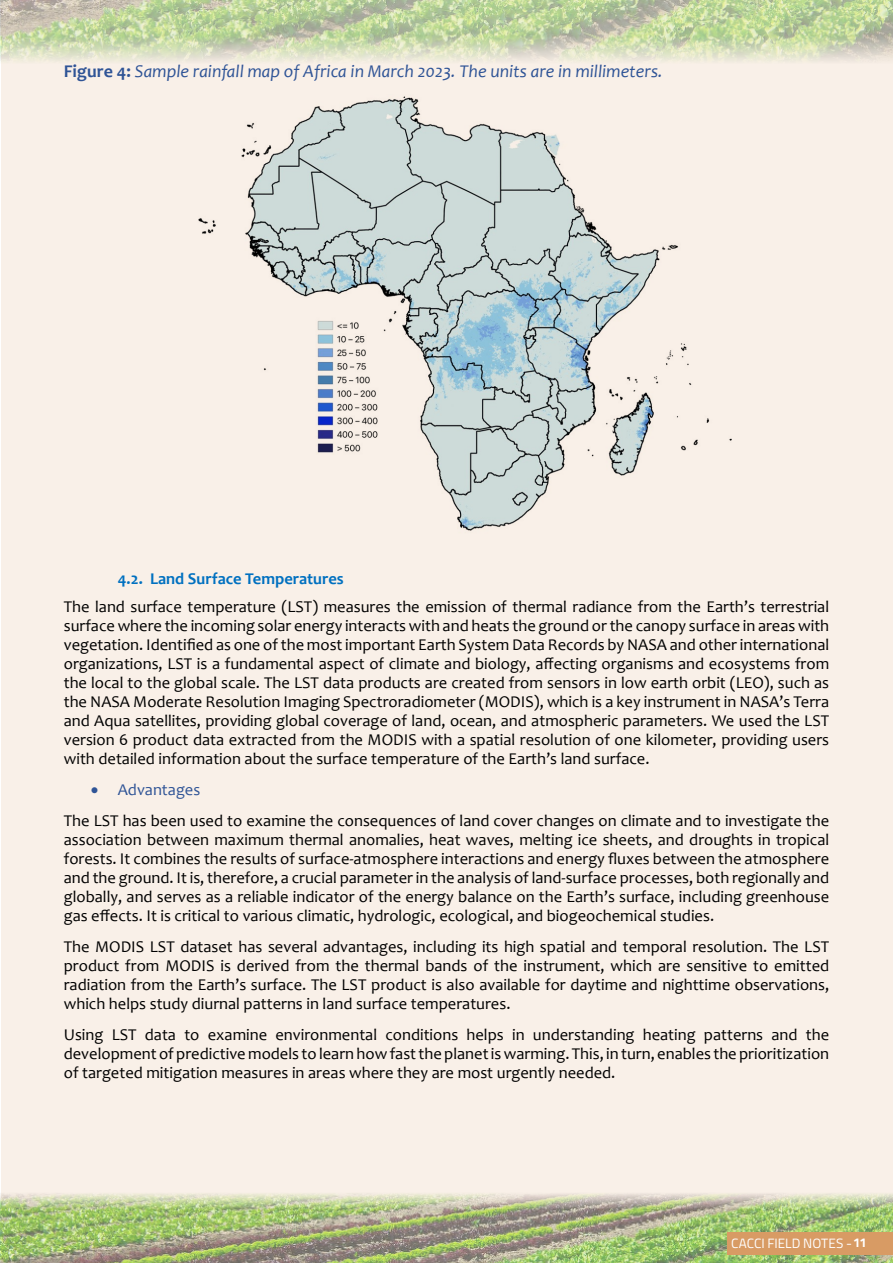
<style>
.page{position:relative;width:893px;height:1263px;background:#fff}
.page>*{position:absolute;margin:0;border:0;box-sizing:border-box;transform-origin:0 0}
.t1{font:italic 18px "Candara";color:#2f5496}
.t2{font:16.5px/18.9px "Candara";color:#000;text-align:justify}
.List_Paragraph{font:700 16.5px "Candara";color:#0070c0}
.t3{font:16.5px "Candara";color:#2f5496}
.t4{font:13.5px "Titillium Web";color:#fff}
.s1{font-weight:700;font-style:normal}
.s2{font-weight:700;font-size:12.75px}
</style>
<div class="page">
<hr style="left:0;top:0;width:1px;height:1263px;background:#e0f1fb">
<div style="left:1px;top:0;width:892px;height:1263px;background:#f9f0e8"></div>
<img style="left:0;top:1192px;width:893px;height:71px">
<img style="left:0;top:0;width:893px;height:64px">
<div style="left:727px;top:1232px;width:166px;height:22px;background:#d89b64"></div>
<img style="left:198px;top:96px;width:534px;height:435px">
<p class="t1" style="left:64px;top:60px;width:600px"><span class="s1">Figure 4:</span> Sample rainfall map of Africa in March 2023. The units are in millimeters.</p>
<p class="List_Paragraph" style="left:118px;top:569px;width:228px">4.2. Land Surface Temperatures</p>
<p class="t2" style="left:64px;top:597px;width:767px">The land surface temperature (LST) measures the emission of thermal radiance from the Earth’s terrestrial surface where the incoming solar energy interacts with and heats the ground or the canopy surface in areas with vegetation. Identified as one of the most important Earth System Data Records by NASA and other international organizations, LST is a fundamental aspect of climate and biology, affecting organisms and ecosystems from the local to the global scale. The LST data products are created from sensors in low earth orbit (LEO), such as the NASA Moderate Resolution Imaging Spectroradiometer (MODIS), which is a key instrument in NASA’s Terra and Aqua satellites, providing global coverage of land, ocean, and atmospheric parameters. We used the LST version 6 product data extracted from the MODIS with a spatial resolution of one kilometer, providing users with detailed information about the surface temperature of the Earth’s land surface.</p>
<p class="t3" style="left:91px;top:779px;width:111px">• Advantages</p>
<p class="t2" style="left:64px;top:811px;width:767px">The LST has been used to examine the consequences of land cover changes on climate and to investigate the association between maximum thermal anomalies, heat waves, melting ice sheets, and droughts in tropical forests. It combines the results of surface-atmosphere interactions and energy fluxes between the atmosphere and the ground. It is, therefore, a crucial parameter in the analysis of land-surface processes, both regionally and globally, and serves as a reliable indicator of the energy balance on the Earth’s surface, including greenhouse gas effects. It is critical to various climatic, hydrologic, ecological, and biogeochemical studies.</p>
<p class="t2" style="left:64px;top:937px;width:767px">The MODIS LST dataset has several advantages, including its high spatial and temporal resolution. The LST product from MODIS is derived from the thermal bands of the instrument, which are sensitive to emitted radiation from the Earth’s surface. The LST product is also available for daytime and nighttime observations, which helps study diurnal patterns in land surface temperatures.</p>
<p class="t2" style="left:64px;top:1025px;width:767px">Using LST data to examine environmental conditions helps in understanding heating patterns and the development of predictive models to learn how fast the planet is warming. This, in turn, enables the prioritization of targeted mitigation measures in areas where they are most urgently needed.</p>
<p class="t4" style="left:731px;top:1233px;width:137px">CACCI FIELD NOTES - <span class="s2">11</span></p>
</div>
